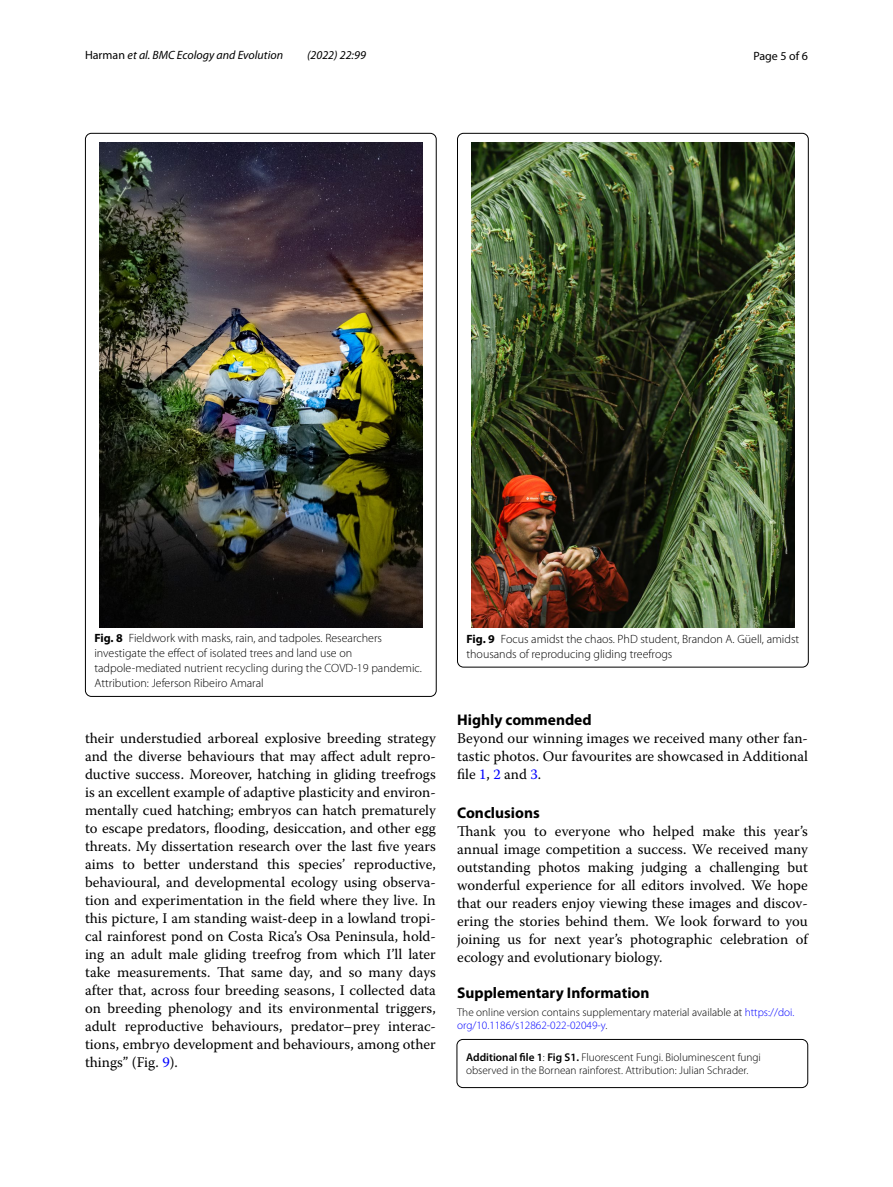
<style>
.page{position:relative;width:893px;height:1187px;background:#fff}
.page>*{position:absolute;margin:0;border:0;box-sizing:border-box;transform-origin:0 0}
.t1{font:700 15.45px "Myriad Pro";color:#000}
.t2{font:14.7px/18px "Warnock Pro";color:#000;text-align:justify}
.t3{font:300 12px/15px "Myriad Pro";color:#000}
.t4{font:italic 12px "Myriad Pro";color:#000}
.t5{font:12px "Myriad Pro";color:#000}
.t6{font:300 11.25px/13.5px "Myriad Pro";color:#000}
.s1{font-style:normal}
.s2{font-weight:700}
.s3{color:#00f}
.s4{font-weight:600}
</style>
<div class="page">
<div style="left:457px;top:1039px;width:351px;height:48px;border:1px solid #000;border-radius:6px"></div>
<img style="left:99px;top:142px;width:323px;height:485px">
<img style="left:471px;top:142px;width:323px;height:485px">
<p class="t4" style="left:85px;top:48px;width:200px"><span class="s1">Harman</span> et al. BMC Ecology and Evolution</p>
<p class="t4" style="left:307px;top:48px;width:60px">(2022) 22:99</p>
<p class="t5" style="left:753px;top:48px;width:56px">Page 5 of 6</p>
<p class="t3" style="left:94px;top:631px;width:329px"><span class="s2">Fig. 8</span> Fieldwork with masks, rain, and tadpoles. Researchers investigate the effect of isolated trees and land use on tadpole-mediated nutrient recycling during the COVD-19 pandemic.<br>Attribution: Jeferson Ribeiro Amaral</p>
<p class="t3" style="left:466px;top:631px;width:334px"><span class="s2">Fig. 9</span> Focus amidst the chaos. PhD student, Brandon A. Güell, amidst thousands of reproducing gliding treefrogs</p>
<p class="t2" style="left:85px;top:729px;width:352px">their understudied arboreal explosive breeding strategy and the diverse behaviours that may affect adult repro&shy;ductive success. Moreover, hatching in gliding treefrogs is an excellent example of adaptive plasticity and environ&shy;mentally cued hatching; embryos can hatch prematurely to escape predators, flooding, desiccation, and other egg threats. My dissertation research over the last five years aims to better understand this species’ reproductive, behavioural, and developmental ecology using observa&shy;tion and experimentation in the field where they live. In this picture, I am standing waist-deep in a lowland tropi&shy;cal rainforest pond on Costa Rica’s Osa Peninsula, hold&shy;ing an adult male gliding treefrog from which I’ll later take measurements. That same day, and so many days after that, across four breeding seasons, I collected data on breeding phenology and its environmental triggers, adult reproductive behaviours, predator–prey interac&shy;tions, embryo development and behaviours, among other things” (Fig. <span class="s3">9</span>).</p>
<p class="t1" style="left:457px;top:709px;width:136px">Highly commended</p>
<p class="t2" style="left:457px;top:729px;width:352px">Beyond our winning images we received many other fan&shy;tastic photos. Our favourites are showcased in Additional file <span class="s3">1</span>, <span class="s3">2</span> and <span class="s3">3</span>.</p>
<p class="t1" style="left:457px;top:802px;width:84px">Conclusions</p>
<p class="t2" style="left:457px;top:821px;width:352px">Thank you to everyone who helped make this year’s annual image competition a success. We received many outstanding photos making judging a challenging but wonderful experience for all editors involved. We hope that our readers enjoy viewing these images and discov&shy;ering the stories behind them. We look forward to you joining us for next year’s photographic celebration of ecology and evolutionary biology.</p>
<p class="t1" style="left:457px;top:982px;width:194px">Supplementary Information</p>
<p class="t6" style="left:457px;top:1005px;width:339px">The online version contains supplementary material available at <span class="s3">https://doi. org/10.1186/s12862-022-02049-y</span>.</p>
<p class="t6" style="left:466px;top:1050px;width:296px"><span class="s4">Additional file 1</span>: <span class="s4">Fig S1.</span> Fluorescent Fungi. Bioluminescent fungi observed in the Bornean rainforest. Attribution: Julian Schrader.</p>
</div>
